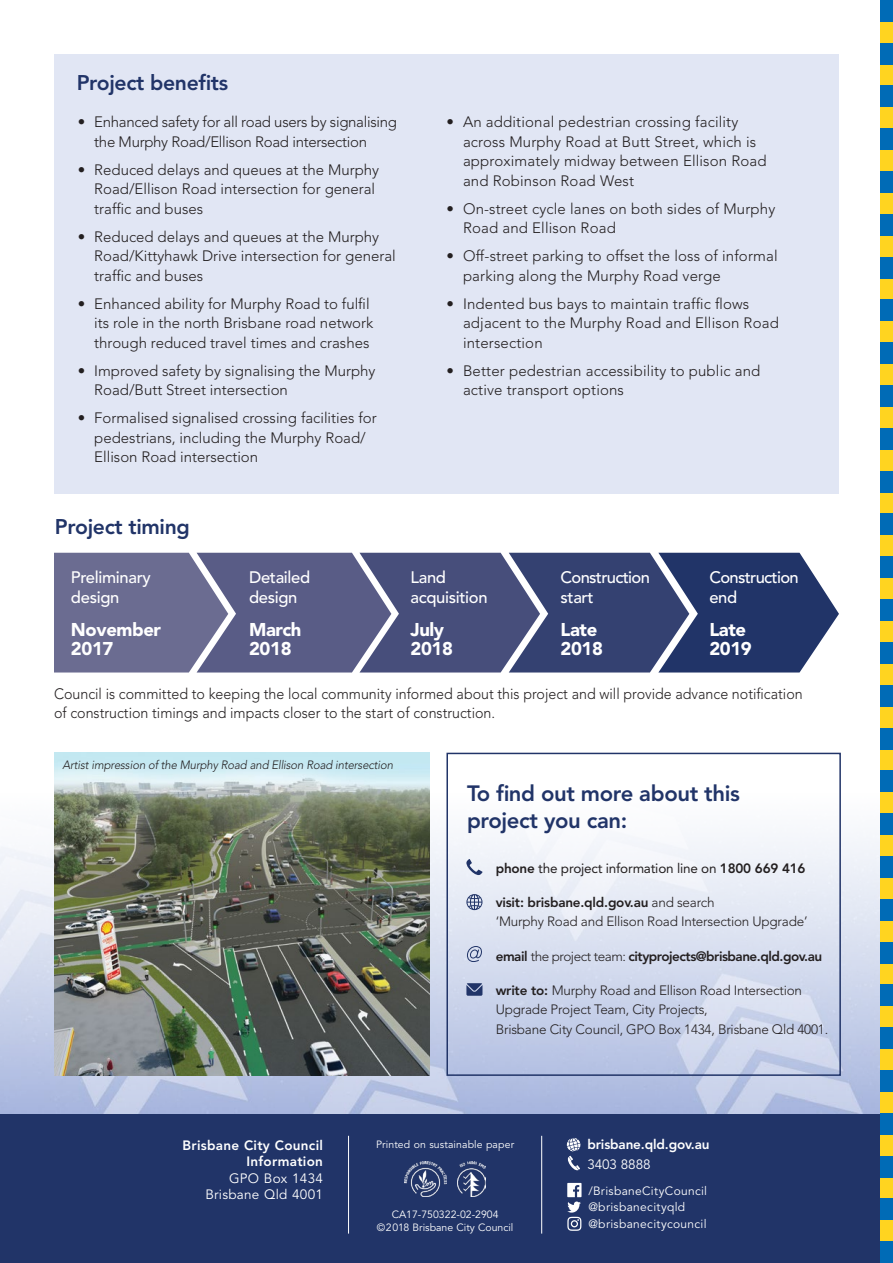
<style>
.page{position:relative;width:893px;height:1263px;background:#fff}
.page>*{position:absolute;margin:0;border:0;box-sizing:border-box;transform-origin:0 0}
.t1{font:800 22.05px/26.7px "Avenir";letter-spacing:-.015em;color:#213468}
.t2{font:800 21.15px "Avenir";letter-spacing:-.015em;color:#213468}
.t3{font:900 18.45px/19.5px "Avenir";letter-spacing:-.02em;color:#fff}
.t4{font:500 16.5px/19.5px "Avenir";letter-spacing:-.02em;color:#fff}
.t5{font:500 16.5px/19.5px "Avenir";letter-spacing:-.04em;color:#fff}
.t6{font:300 15px/19.5px "Avenir";color:#231f20}
.t7{font:300 15px/19.5px "Avenir";color:#231f20;scale:.95 1}
.t8{font:300 15px "Avenir";letter-spacing:-.02em;color:#231f20}
.t9{font:300 13.5px/19.5px "Avenir";letter-spacing:-.015em;color:#231f20}
.t10{font:800 13.5px "Avenir";letter-spacing:-.035em;color:#231f20}
.t11{font:13.5px "Avenir";letter-spacing:-.015em;color:#231f20}
.t12{font:800 13.5px "Avenir";letter-spacing:.02em;color:#fff}
.t13{font:13.5px/16.5px "Avenir";letter-spacing:.02em;color:#fff;text-align:right}
.t14{font:800 13.5px "Avenir";letter-spacing:-.01em;color:#fff}
.t15{font:13.5px "Avenir";letter-spacing:-.01em;color:#fff}
.t16{font:italic 300 12px "Avenir";letter-spacing:-.01em;color:#231f20;scale:.95 1}
.t17{font:12px/16.8px "Avenir";letter-spacing:.025em;color:#fff}
.t18{font:10.5px/13.5px "Avenir";color:#fff;text-align:center}
.s1{font-weight:800}
.s2{font-weight:300}
</style>
<div class="page">
<div style="left:54px;top:54px;width:785px;height:439px;background:#e1e6f4"></div>
<img style="left:0;top:793px;width:880px;height:321px">
<div style="left:0;top:1114px;width:893px;height:149px;background:#213468"></div>
<div style="left:880px;top:0;width:13px;height:1263px;background:#ffd420"></div>
<div style="left:880px;top:0;width:13px;height:21px;background:#006bb6"></div>
<div style="left:880px;top:43px;width:13px;height:21px;background:#006bb6"></div>
<div style="left:880px;top:86px;width:13px;height:21px;background:#006bb6"></div>
<div style="left:880px;top:128px;width:13px;height:22px;background:#006bb6"></div>
<div style="left:880px;top:171px;width:13px;height:22px;background:#006bb6"></div>
<div style="left:880px;top:214px;width:13px;height:21px;background:#006bb6"></div>
<div style="left:880px;top:257px;width:13px;height:21px;background:#006bb6"></div>
<div style="left:880px;top:300px;width:13px;height:21px;background:#006bb6"></div>
<div style="left:880px;top:342px;width:13px;height:22px;background:#006bb6"></div>
<div style="left:880px;top:385px;width:13px;height:22px;background:#006bb6"></div>
<div style="left:880px;top:428px;width:13px;height:21px;background:#006bb6"></div>
<div style="left:880px;top:471px;width:13px;height:21px;background:#006bb6"></div>
<div style="left:880px;top:514px;width:13px;height:21px;background:#006bb6"></div>
<div style="left:880px;top:557px;width:13px;height:21px;background:#006bb6"></div>
<div style="left:880px;top:599px;width:13px;height:22px;background:#006bb6"></div>
<div style="left:880px;top:642px;width:13px;height:22px;background:#006bb6"></div>
<div style="left:880px;top:685px;width:13px;height:21px;background:#006bb6"></div>
<div style="left:880px;top:728px;width:13px;height:21px;background:#006bb6"></div>
<div style="left:880px;top:771px;width:13px;height:21px;background:#006bb6"></div>
<div style="left:880px;top:813px;width:13px;height:22px;background:#006bb6"></div>
<div style="left:880px;top:856px;width:13px;height:22px;background:#006bb6"></div>
<div style="left:880px;top:899px;width:13px;height:21px;background:#006bb6"></div>
<div style="left:880px;top:942px;width:13px;height:21px;background:#006bb6"></div>
<div style="left:880px;top:985px;width:13px;height:21px;background:#006bb6"></div>
<div style="left:880px;top:1027px;width:13px;height:22px;background:#006bb6"></div>
<div style="left:880px;top:1070px;width:13px;height:22px;background:#006bb6"></div>
<div style="left:880px;top:1113px;width:13px;height:21px;background:#006bb6"></div>
<div style="left:880px;top:1156px;width:13px;height:21px;background:#006bb6"></div>
<div style="left:880px;top:1199px;width:13px;height:21px;background:#006bb6"></div>
<div style="left:880px;top:1241px;width:13px;height:22px;background:#006bb6"></div>
<svg style="left:54px;top:553px;width:785px;height:119px;background:#535b85"></svg>
<div style="left:446px;top:753px;width:395px;height:323px;border:2px solid #213468"></div>
<svg style="left:466px;top:983px;width:16px;height:13px"></svg>
<svg style="left:466px;top:894px;width:16px;height:16px"></svg>
<svg style="left:467px;top:946px;width:15px;height:16px"></svg>
<svg style="left:466px;top:859px;width:16px;height:16px"></svg>
<hr style="left:348px;top:1136px;width:1px;height:97px;background:#fff">
<hr style="left:541px;top:1136px;width:1px;height:97px;background:#fff">
<img style="left:458px;top:1161px;width:28px;height:35px">
<img style="left:404px;top:1161px;width:42px;height:35px">
<svg style="left:567px;top:1183px;width:14px;height:48px"></svg>
<svg style="left:567px;top:1138px;width:14px;height:33px"></svg>
<img style="left:54px;top:753px;width:375px;height:323px">
<p class="t2" style="left:77px;top:70px;width:153px">Project benefits</p>
<p class="t8" style="left:78px;top:113px;width:321px">• Enhanced safety for all road users by signalising</p>
<p class="t6" style="left:446px;top:112px;width:293px">• An additional pedestrian crossing facility</p>
<p class="t8" style="left:94px;top:133px;width:274px">the Murphy Road/Ellison Road intersection</p>
<p class="t6" style="left:463px;top:132px;width:305px">across Murphy Road at Butt Street, which is approximately midway between Ellison Road</p>
<p class="t6" style="left:78px;top:160px;width:303px">• Reduced delays and queues at the Murphy</p>
<p class="t6" style="left:463px;top:171px;width:173px">and Robinson Road West</p>
<p class="t6" style="left:94px;top:179px;width:282px">Road/Ellison Road intersection for general traffic and buses</p>
<p class="t6" style="left:463px;top:199px;width:314px;text-indent:-16px">• On-street cycle lanes on both sides of Murphy<br>Road and Ellison Road</p>
<p class="t6" style="left:94px;top:227px;width:303px;text-indent:-16px">• Reduced delays and queues at the Murphy<br>Road/Kittyhawk Drive intersection for general</p>
<p class="t6" style="left:446px;top:246px;width:333px">• Off-street parking to offset the loss of informal</p>
<p class="t6" style="left:94px;top:266px;width:110px">traffic and buses</p>
<p class="t6" style="left:463px;top:266px;width:259px">parking along the Murphy Road verge</p>
<p class="t6" style="left:78px;top:294px;width:293px">• Enhanced ability for Murphy Road to fulfil</p>
<p class="t6" style="left:446px;top:294px;width:304px">• Indented bus bays to maintain traffic flows</p>
<p class="t6" style="left:94px;top:313px;width:281px">its role in the north Brisbane road network</p>
<p class="t6" style="left:463px;top:313px;width:317px">adjacent to the Murphy Road and Ellison Road</p>
<p class="t6" style="left:94px;top:333px;width:277px">through reduced travel times and crashes</p>
<p class="t6" style="left:463px;top:333px;width:81px">intersection</p>
<p class="t6" style="left:78px;top:361px;width:299px">• Improved safety by signalising the Murphy</p>
<p class="t6" style="left:446px;top:361px;width:315px">• Better pedestrian accessibility to public and</p>
<p class="t6" style="left:94px;top:380px;width:195px">Road/Butt Street intersection</p>
<p class="t6" style="left:463px;top:380px;width:163px">active transport options</p>
<p class="t6" style="left:94px;top:408px;width:284px;text-indent:-16px">• Formalised signalised crossing facilities for pedestrians, including the Murphy Road/<br>Ellison Road intersection</p>
<p class="t2" style="left:55px;top:514px;width:136px">Project timing</p>
<p class="t4" style="left:71px;top:568px;width:81px">Preliminary design</p>
<p class="t3" style="left:71px;top:619px;width:92px">November<br>2017</p>
<p class="t4" style="left:249px;top:568px;width:63px">Detailed design</p>
<p class="t3" style="left:249px;top:619px;width:54px">March<br>2018</p>
<p class="t4" style="left:410px;top:568px;width:79px">Land acquisition</p>
<p class="t3" style="left:410px;top:619px;width:44px">July<br>2018</p>
<p class="t5" style="left:709px;top:568px;width:91px">Construction end</p>
<p class="t3" style="left:709px;top:619px;width:44px">Late<br>2019</p>
<p class="t7" style="left:54px;top:684px;width:790px">Council is committed to keeping the local community informed about this project and will provide advance notification of construction timings and impacts closer to the start of construction.</p>
<p class="t16" style="left:63px;top:758px;width:350px">Artist impression of the Murphy Road and Ellison Road intersection</p>
<p class="t1" style="left:467px;top:780px;width:274px">To find out more about this project you can:</p>
<p class="t11" style="left:496px;top:860px;width:311px"><span class="s1">phone</span> the project information line on <span class="s1">1800 669 416</span></p>
<p class="t9" style="left:496px;top:892px;width:313px"><span class="s1">visit: brisbane.qld.gov.au</span> and search<br>‘Murphy Road and Ellison Road Intersection Upgrade’</p>
<p class="t10" style="left:496px;top:948px;width:328px">email <span class="s2">the project team:</span> cityprojects@brisbane.qld.gov.au</p>
<p class="t9" style="left:496px;top:980px;width:334px"><span class="s1">write to:</span> Murphy Road and Ellison Road Intersection<br>Upgrade Project Team, City Projects,<br>Brisbane City Council, GPO Box 1434, Brisbane Qld 4001.</p>
<p class="t5" style="left:561px;top:568px;width:91px">Construction start</p>
<p class="t3" style="left:561px;top:619px;width:44px">Late<br>2018</p>
<p class="t12" style="left:182px;top:1137px;width:142px">Brisbane City Council</p>
<p class="t18" style="left:376px;top:1137px;width:140px">Printed on sustainable paper</p>
<p class="t14" style="left:587px;top:1136px;width:124px">brisbane.qld.gov.au</p>
<p class="t12" style="left:247px;top:1154px;width:78px">Information</p>
<p class="t15" style="left:587px;top:1156px;width:65px">3403 8888</p>
<p class="t13" style="left:205px;top:1170px;width:119px">GPO Box 1434<br>Brisbane Qld 4001</p>
<p class="t17" style="left:588px;top:1182px;width:120px">/BrisbaneCityCouncil @brisbanecityqld</p>
<p class="t18" style="left:377px;top:1207px;width:138px">CA17-750322-02-2904<br>© 2018 Brisbane City Council</p>
<p class="t17" style="left:588px;top:1216px;width:120px">@brisbanecitycouncil</p>
</div>
